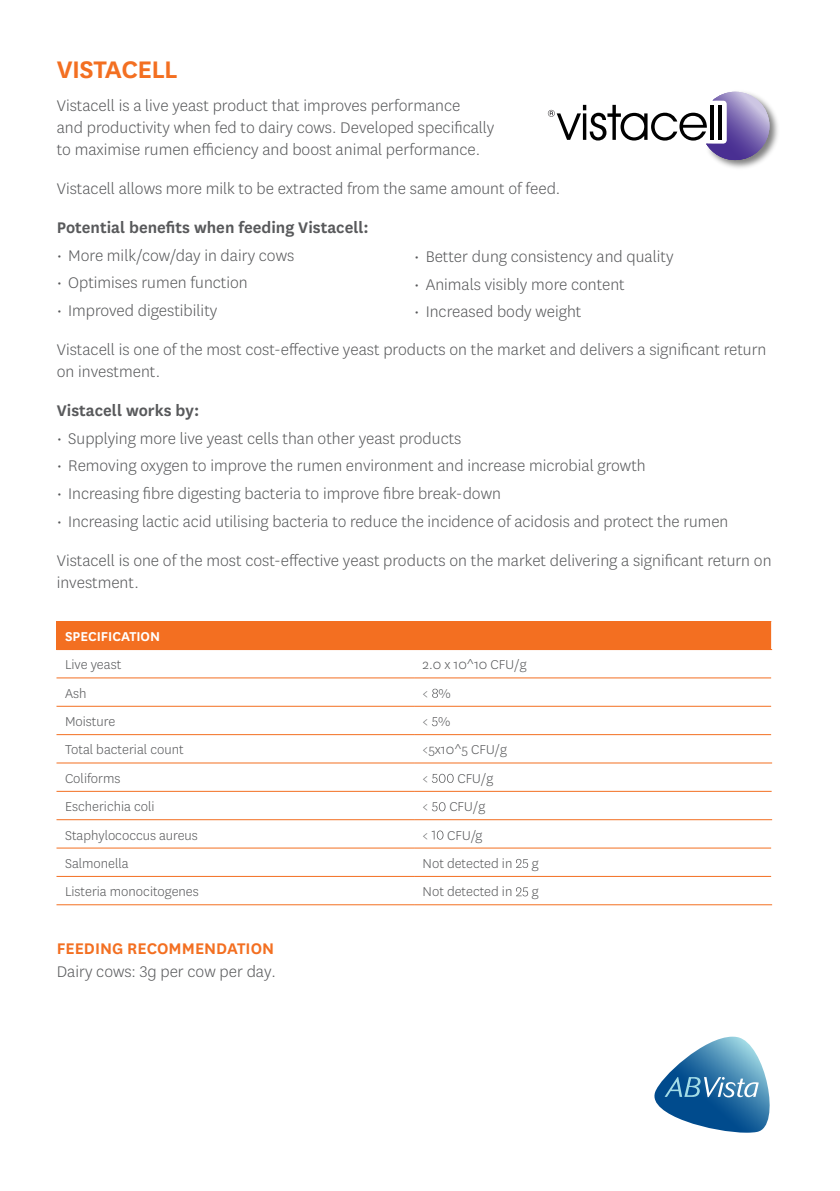
<style>
.page{position:relative;width:840px;height:1191px;background:#fff}
.page>*{position:absolute;margin:0;border:0;box-sizing:border-box;transform-origin:0 0}
.t1{font:600 28px "National";letter-spacing:-.02em;color:#f36f21}
.t2{font:300 18px/39px "National";color:#58595b}
.t3{font:600 18px/39px "National";color:#58595b}
.t4{font:300 15px "National";color:#58595b}
.t5{font:600 15px/28.4px "National";color:#fff}
.s1{font-weight:600}
.s2{font-weight:300}
.s3{font-weight:300;color:#58595b}
.s4{font-weight:600;color:#f36f21}
</style>
<div class="page">
<img style="left:716px;top:91px;width:62px;height:77px">
<div style="left:56px;top:621px;width:715px;height:28px;background:#f36f21"></div>
<hr style="left:56px;top:649px;width:358px;height:1px;background:#f36f21">
<hr style="left:414px;top:649px;width:357px;height:1px;background:#f36f21">
<hr style="left:56px;top:677px;width:358px;height:1px;background:#f36f21">
<hr style="left:414px;top:677px;width:356px;height:1px;background:#f36f21">
<hr style="left:56px;top:706px;width:358px;height:1px;background:#f36f21">
<hr style="left:414px;top:706px;width:356px;height:1px;background:#f36f21">
<hr style="left:56px;top:734px;width:358px;height:1px;background:#f36f21">
<hr style="left:414px;top:734px;width:356px;height:1px;background:#f36f21">
<hr style="left:56px;top:762px;width:358px;height:1px;background:#f36f21">
<hr style="left:414px;top:762px;width:357px;height:1px;background:#f36f21">
<hr style="left:56px;top:791px;width:358px;height:1px;background:#f36f21">
<hr style="left:414px;top:791px;width:357px;height:1px;background:#f36f21">
<hr style="left:56px;top:819px;width:358px;height:1px;background:#f36f21">
<hr style="left:414px;top:819px;width:357px;height:1px;background:#f36f21">
<hr style="left:56px;top:847px;width:358px;height:1px;background:#f36f21">
<hr style="left:414px;top:847px;width:356px;height:1px;background:#f36f21">
<hr style="left:56px;top:876px;width:358px;height:1px;background:#f36f21">
<hr style="left:414px;top:876px;width:356px;height:1px;background:#f36f21">
<hr style="left:56px;top:904px;width:358px;height:1px;background:#f36f21">
<hr style="left:414px;top:904px;width:357px;height:1px;background:#f36f21">
<svg style="left:432px;top:688px;width:6px;height:10px"></svg>
<svg style="left:432px;top:717px;width:5px;height:9px"></svg>
<svg style="left:432px;top:774px;width:21px;height:9px"></svg>
<svg style="left:432px;top:802px;width:13px;height:9px"></svg>
<svg style="left:431px;top:830px;width:12px;height:9px"></svg>
<svg style="left:516px;top:859px;width:12px;height:9px"></svg>
<svg style="left:516px;top:887px;width:12px;height:9px"></svg>
<svg style="left:547px;top:92px;width:222px;height:68px"></svg>
<hr style="left:710px;top:105px;width:3px;height:35px;background:#000">
<hr style="left:718px;top:105px;width:3px;height:35px;background:#000">
<svg style="left:654px;top:1036px;width:116px;height:96px"></svg>
<hr style="left:839px;top:0;width:1px;height:341px;background:#f36f21">
<p class="t1" style="left:57px;top:50px;width:122px">VISTACELL</p>
<p class="t2" style="left:57px;top:94px;width:439px;line-height:22px">Vistacell is a live yeast product that improves performance<br>and productivity when fed to dairy cows. Developed specifically to maximise rumen efficiency and boost animal performance.</p>
<p class="t2" style="left:57px;top:168px;width:505px">Vistacell allows more milk to be extracted from the same amount of feed.<br><span class="s1">Potential benefits when feeding Vistacell:</span></p>
<p class="t2" style="left:57px;top:235px;width:239px">• More milk/cow/day in dairy cows</p>
<p class="t2" style="left:57px;top:263px;width:192px">• Optimises rumen function</p>
<p class="t2" style="left:57px;top:290px;width:710px">• Improved digestibility<br>Vistacell is one of the most cost-effective yeast products on the market and delivers a significant return</p>
<p class="t3" style="left:57px;top:351px;width:144px"><span class="s2">on investment.<br></span>Vistacell works by:</p>
<p class="t2" style="left:57px;top:418px;width:406px">• Supplying more live yeast cells than other yeast products</p>
<p class="t2" style="left:57px;top:446px;width:590px">• Removing oxygen to improve the rumen environment and increase microbial growth</p>
<p class="t2" style="left:57px;top:473px;width:445px">• Increasing fibre digesting bacteria to improve fibre break-down</p>
<p class="t2" style="left:57px;top:501px;width:716px">• Increasing lactic acid utilising bacteria to reduce the incidence of acidosis and protect the rumen<br>Vistacell is one of the most cost-effective yeast products on the market delivering a significant return on</p>
<p class="t2" style="left:57px;top:562px;width:83px">investment.</p>
<p class="t2" style="left:414px;top:236px;width:260px">• Better dung consistency and quality</p>
<p class="t2" style="left:414px;top:264px;width:212px">• Animals visibly more content</p>
<p class="t2" style="left:414px;top:292px;width:168px">• Increased body weight</p>
<p class="t5" style="left:65px;top:621px;width:97px">SPECIFICATION<br><span class="s3">Live yeast</span></p>
<p class="t4" style="left:422px;top:655px;width:105px">2.0 x 10^10 CFU/g</p>
<p class="t4" style="left:65px;top:684px;width:23px">Ash</p>
<p class="t4" style="left:422px;top:684px;width:30px">&lt; %</p>
<p class="t4" style="left:65px;top:712px;width:52px">Moisture</p>
<p class="t4" style="left:422px;top:712px;width:29px">&lt; %</p>
<p class="t4" style="left:65px;top:740px;width:120px">Total bacterial count</p>
<p class="t4" style="left:422px;top:740px;width:86px">&lt;5x10^5 CFU/g</p>
<p class="t4" style="left:65px;top:769px;width:57px">Coliforms</p>
<p class="t4" style="left:422px;top:769px;width:7px">&lt;</p>
<p class="t4" style="left:457px;top:769px;width:38px">CFU/g</p>
<p class="t4" style="left:65px;top:797px;width:91px">Escherichia coli</p>
<p class="t4" style="left:422px;top:797px;width:7px">&lt;</p>
<p class="t4" style="left:449px;top:797px;width:38px">CFU/g</p>
<p class="t4" style="left:65px;top:825px;width:134px">Staphylococcus aureus</p>
<p class="t4" style="left:422px;top:825px;width:7px">&lt;</p>
<p class="t4" style="left:447px;top:825px;width:36px">CFU/g</p>
<p class="t4" style="left:65px;top:854px;width:65px">Salmonella</p>
<p class="t4" style="left:422px;top:854px;width:91px">Not detected in</p>
<p class="t4" style="left:531px;top:854px;width:8px">g</p>
<p class="t4" style="left:65px;top:882px;width:135px">Listeria monocitogenes</p>
<p class="t4" style="left:422px;top:882px;width:91px">Not detected in</p>
<p class="t4" style="left:531px;top:882px;width:8px">g</p>
<p class="t2" style="left:57px;top:936px;width:221px;line-height:23.2px"><span class="s4">FEEDING RECOMMENDATION<br></span>Dairy cows: 3g per cow per day.</p>
</div>
